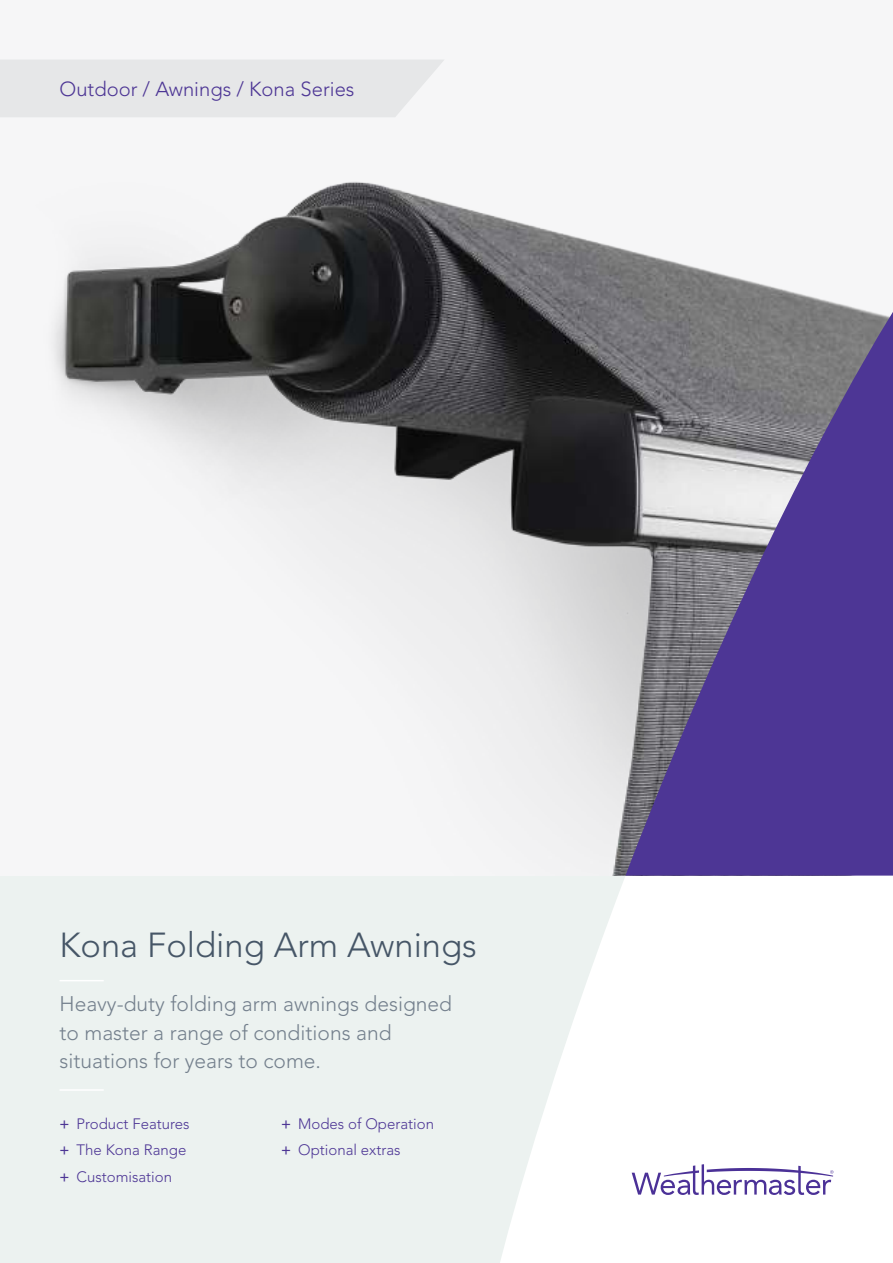
<style>
.page{position:relative;width:893px;height:1263px;background:#fff}
.page>*{position:absolute;margin:0;border:0;box-sizing:border-box;transform-origin:0 0}
.t1{font:300 34.5px "Avenir";color:#465667}
.t2{font:300 21px/28.5px "Avenir";color:#74808d}
.t3{font:300 20.25px "Avenir";color:#4d3695}
.t4{font:300 15px/26.5px "Avenir";color:#4d3695}
.s1{font-weight:500}
</style>
<div class="page">
<svg style="left:0;top:876px;width:625px;height:387px;background:#eef3f1"></svg>
<img style="left:0;top:59px;width:790px;height:816px">
<div style="left:0;top:60px;width:445px;height:57px;background:#e6e7e8"></div>
<svg style="left:625px;top:291px;width:268px;height:584px;background:#6c6093"></svg>
<svg style="left:632px;top:1164px;width:201px;height:31px"></svg>
<hr style="left:60px;top:980px;width:44px;height:1px;background:#fff">
<hr style="left:60px;top:1089px;width:44px;height:2px;background:#fff">
<p class="t3" style="left:60px;top:81px;width:296px">Outdoor / Awnings / Kona Series</p>
<h1 class="t1" style="left:60px;top:930px;width:419px">Kona Folding Arm Awnings</h1>
<p class="t2" style="left:60px;top:991px;width:394px">Heavy-duty folding arm awnings designed to master a range of conditions and situations for years to come.</p>
<p class="t4" style="left:60px;top:1111px;width:132px"><span class="s1">+</span> Product Features <span class="s1">+</span> The Kona Range <span class="s1">+</span> Customisation</p>
<p class="t4" style="left:281px;top:1111px;width:154px"><span class="s1">+</span> Modes of Operation <span class="s1">+</span> Optional extras</p>
</div>
